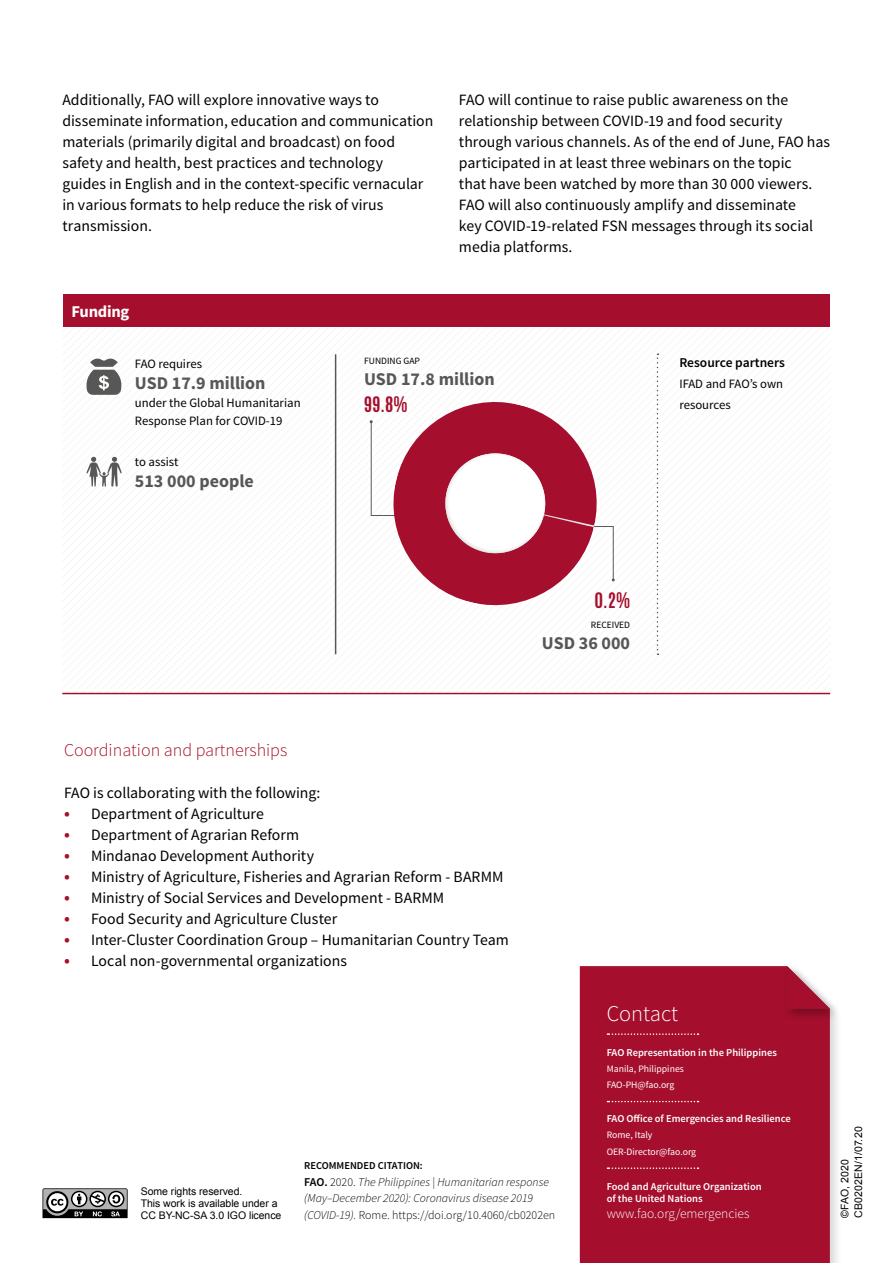
<style>
.page{position:relative;width:893px;height:1263px;background:#fff}
.page>*{position:absolute;margin:0;border:0;box-sizing:border-box;transform-origin:0 0}
.t1{font:300 22.5px "Source Sans Pro";color:#fff}
.t2{font:700 18px "Source Sans Pro";color:#575756}
.t3{font:300 18px "Source Sans Pro";color:#a50f2d}
.t4{font:700 17.85px "Antonio";color:#a50f2d}
.t5{font:700 16.5px "Source Sans Pro";letter-spacing:-.015em;color:#fff}
.t6{font:15.75px/21px "Source Sans Pro";color:#000}
.t7{font:300 13.5px "Source Sans Pro";color:#fff}
.t8{font:600 13.5px "Source Sans Pro";color:#000}
.t9{font:12.75px/21px "Source Sans Pro";color:#000}
.t10{font:italic 300 12px/16.5px "Source Sans Pro";color:#000}
.t11{font:600 10.5px/12px "Source Sans Pro";color:#fff}
.t12{font:10.5px/12px "Arial";letter-spacing:-.005em;color:#000}
.t13{font:10.5px/13.5px "Arial";letter-spacing:.02em;color:#000}
.t14{font:600 10.5px "Source Sans Pro";color:#000}
.t15{font:9.75px/16.2px "Source Sans Pro";color:#fff}
.t16{font:9.6px "Source Sans Pro";color:#000}
.s1{font-family:"Bebas Neue";font-size:22.5px}
.s2{font-weight:600;font-size:18px;color:#a50f2d}
.s3{font-weight:600;font-style:normal}
.s4{font-style:normal}
</style>
<div class="page">
<hr style="left:335px;top:354px;width:1px;height:300px;background:#575756">
<div style="left:576px;top:962px;width:267px;height:301px;background:#000;opacity:.16"></div>
<div style="left:580px;top:966px;width:250px;height:297px;background:#a50f2d"></div>
<div style="left:783px;top:963px;width:58px;height:59px;background:#000;opacity:.3"></div>
<svg style="left:787px;top:966px;width:43px;height:43px"></svg>
<svg style="left:607px;top:1033px;width:91px;height:2px"></svg>
<svg style="left:607px;top:1101px;width:91px;height:1px"></svg>
<svg style="left:607px;top:1167px;width:91px;height:2px"></svg>
<svg style="left:370px;top:353px;width:460px;height:340px"></svg>
<svg style="left:62px;top:358px;width:118px;height:335px"></svg>
<hr style="left:62px;top:693px;width:768px;height:1px;background:#a50f2d">
<div style="left:63px;top:294px;width:767px;height:33px;background:#a50f2d"></div>
<svg style="left:43px;top:1188px;width:85px;height:30px"></svg>
<p class="t6" style="left:62px;top:90px;width:373px">Additionally, FAO will explore innovative ways to disseminate information, education and communication materials (primarily digital and broadcast) on food safety and health, best practices and technology<br>guides in English and in the context-specific vernacular in various formats to help reduce the risk of virus transmission.</p>
<p class="t6" style="left:459px;top:90px;width:373px">FAO will continue to raise public awareness on the relationship between COVID-19 and food security through various channels. As of the end of June, FAO has participated in at least three webinars on the topic<br>that have been watched by more than 30 000 viewers.<br>FAO will also continuously amplify and disseminate<br>key COVID-19-related FSN messages through its social media platforms.</p>
<p class="t5" style="left:72px;top:301px;width:59px">Funding</p>
<p class="t9" style="left:135px;top:354px;width:69px">FAO requires</p>
<p class="t2" style="left:135px;top:372px;width:132px">USD 17.9 million</p>
<p class="t9" style="left:135px;top:394px;width:167px;line-height:18px">under the Global Humanitarian<br>Response Plan for COVID-19</p>
<p class="t9" style="left:135px;top:452px;width:45px">to assist</p>
<p class="t2" style="left:135px;top:470px;width:120px">513 000 people</p>
<p class="t16" style="left:364px;top:354px;width:57px">FUNDING GAP</p>
<p class="t2" style="left:364px;top:367px;width:132px">USD 17.8 million</p>
<p class="t4" style="left:364px;top:391px;width:45px">99.8<span class="s1">%</span></p>
<p class="t8" style="left:679px;top:354px;width:107px">Resource partners</p>
<p class="t9" style="left:679px;top:374px;width:105px">IFAD and FAO’s own resources</p>
<p class="t4" style="left:594px;top:587px;width:37px">0.2<span class="s1">%</span></p>
<p class="t16" style="left:591px;top:618px;width:41px">RECEIVED</p>
<p class="t2" style="left:542px;top:631px;width:90px">USD 36 000</p>
<p class="t3" style="left:64px;top:739px;width:225px">Coordination and partnerships</p>
<p class="t6" style="left:64px;top:783px;width:258px">FAO is collaborating with the following:</p>
<p class="t6" style="left:64px;top:804px;width:201px"><span class="s2">•</span> Department of Agriculture</p>
<p class="t6" style="left:64px;top:825px;width:237px"><span class="s2">•</span> Department of Agrarian Reform</p>
<p class="t6" style="left:64px;top:846px;width:252px"><span class="s2">•</span> Mindanao Development Authority</p>
<p class="t6" style="left:64px;top:867px;width:441px"><span class="s2">•</span> Ministry of Agriculture, Fisheries and Agrarian Reform - BARMM</p>
<p class="t6" style="left:64px;top:888px;width:382px"><span class="s2">•</span> Ministry of Social Services and Development - BARMM</p>
<p class="t6" style="left:64px;top:909px;width:275px"><span class="s2">•</span> Food Security and Agriculture Cluster</p>
<p class="t6" style="left:64px;top:930px;width:446px"><span class="s2">•</span> Inter-Cluster Coordination Group – Humanitarian Country Team</p>
<p class="t6" style="left:64px;top:951px;width:284px"><span class="s2">•</span> Local non-governmental organizations</p>
<h1 class="t1" style="left:607px;top:999px;width:73px">Contact</h1>
<p class="t11" style="left:607px;top:1046px;width:172px">FAO Representation in the Philippines</p>
<p class="t15" style="left:607px;top:1061px;width:79px">Manila, Philippines<br>FAO-PH@fao.org</p>
<p class="t12" style="left:141px;top:1185px;width:142px">Some rights reserved.<br>This work is available under a<br>CC BY-NC-SA 3.0 IGO licence</p>
<p class="t14" style="left:304px;top:1159px;width:120px">RECOMMENDED CITATION:</p>
<p class="t10" style="left:304px;top:1174px;width:253px"><span class="s3">FAO.</span> <span class="s4">2020.</span> The Philippines | Humanitarian response (May–December 2020): Coronavirus disease 2019 (COVID-19). <span class="s4">Rome. https://doi.org/10.4060/cb0202en</span></p>
<p class="t11" style="left:607px;top:1113px;width:185px">FAO Office of Emergencies and Resilience</p>
<p class="t15" style="left:607px;top:1127px;width:91px">Rome, Italy<br>OER-Director@fao.org</p>
<p class="t13" style="left:838px;top:1218px;width:93px;rotate:-90deg">©FAO, 2020<br>CB0202EN/1/07.20</p>
<p class="t11" style="left:607px;top:1180px;width:156px">Food and Agriculture Organization of the United Nations</p>
<p class="t7" style="left:607px;top:1205px;width:144px">www.fao.org/emergencies</p>
</div>
